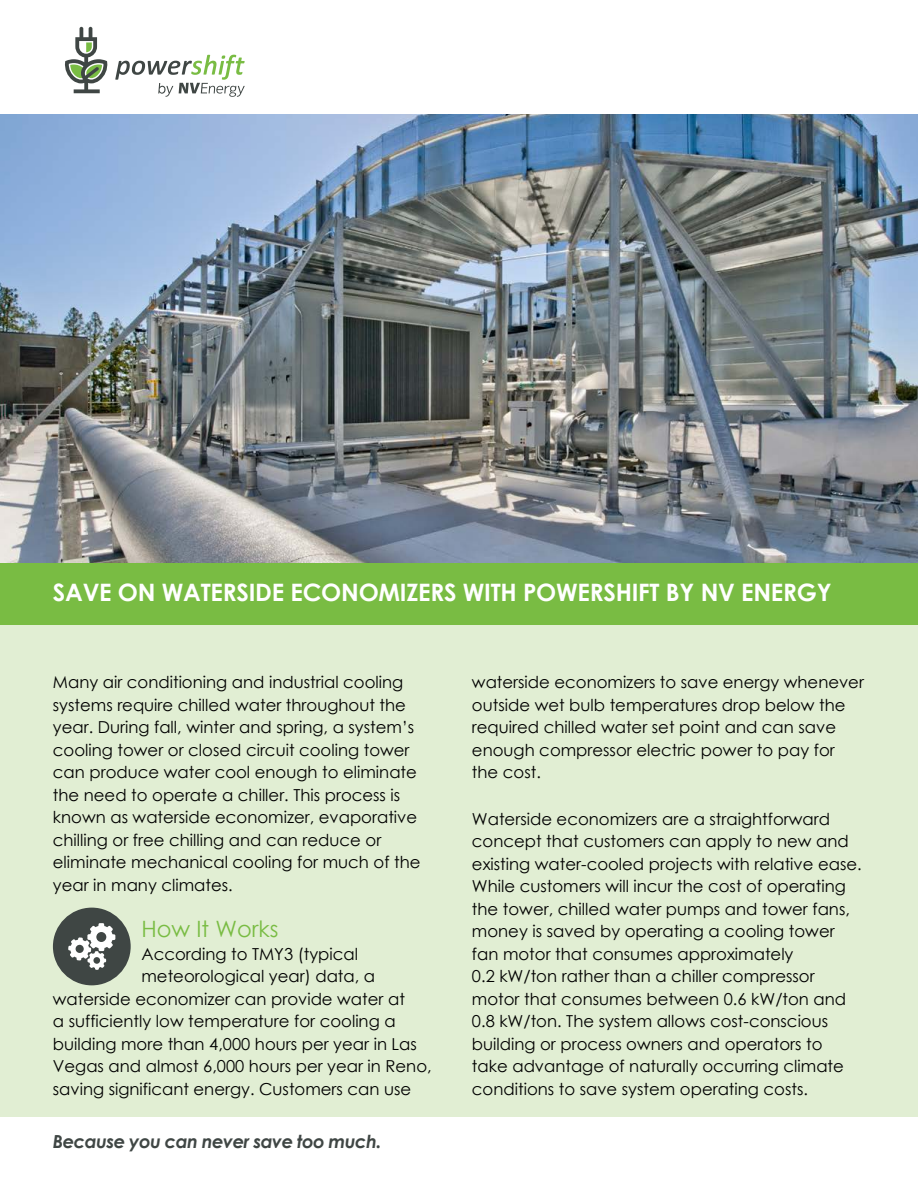
<style>
.page{position:relative;width:918px;height:1188px;background:#fff}
.page>*{position:absolute;margin:0;border:0;box-sizing:border-box;transform-origin:0 0}
.t1{font:700 24px "Century Gothic";letter-spacing:-.01em;color:#fff}
.t2{font:22.5px "Century Gothic";color:#79bc43}
.t3{font:italic 700 18px "Century Gothic";letter-spacing:-.03em;color:#3f4644}
.t4{font:16.5px/22.5px "Century Gothic";color:#000}
</style>
<div class="page">
<div style="left:0;top:563px;width:918px;height:554px;background:#e1eed3"></div>
<svg style="left:65px;top:27px;width:43px;height:66px"></svg>
<svg style="left:115px;top:55px;width:130px;height:42px"></svg>
<div style="left:0;top:563px;width:918px;height:62px;background:#79bc43"></div>
<img style="left:0;top:114px;width:918px;height:449px">
<div style="left:53px;top:908px;width:78px;height:77px;background:#3f4644;border-radius:50%"></div>
<svg style="left:68px;top:923px;width:47px;height:47px"></svg>
<h2 class="t1" style="left:53px;top:575px;width:780px">SAVE ON WATERSIDE ECONOMIZERS WITH POWERSHIFT BY NV ENERGY</h2>
<p class="t4" style="left:53px;top:671px;width:369px">Many air conditioning and industrial cooling systems require chilled water throughout the year. During fall, winter and spring, a system’s cooling tower or closed circuit cooling tower can produce water cool enough to eliminate the need to operate a chiller. This process is known as waterside economizer, evaporative chilling or free chilling and can reduce or eliminate mechanical cooling for much of the year in many climates.</p>
<h3 class="t2" style="left:141px;top:913px;width:139px">How It Works</h3>
<p class="t4" style="left:141px;top:942px;width:218px">According to TMY3 (typical</p>
<p class="t4" style="left:53px;top:965px;width:380px;text-indent:89px">meteorological year) data, a waterside economizer can provide water at<br>a sufficiently low temperature for cooling a building more than 4,000 hours per year in Las Vegas and almost 6,000 hours per year in Reno, saving significant energy. Customers can use</p>
<p class="t3" style="left:53px;top:1128px;width:330px">Because you can never save too much.</p>
<p class="t4" style="left:472px;top:671px;width:394px">waterside economizers to save energy whenever outside wet bulb temperatures drop below the required chilled water set point and can save enough compressor electric power to pay for the cost.</p>
<p class="t4" style="left:472px;top:807px;width:391px">Waterside economizers are a straightforward concept that customers can apply to new and existing water-cooled projects with relative ease.<br>While customers will incur the cost of operating the tower, chilled water pumps and tower fans, money is saved by operating a cooling tower fan motor that consumes approximately</p>
<p class="t4" style="left:472px;top:965px;width:376px">0.2 kW/ton rather than a chiller compressor motor that consumes between 0.6 kW/ton and</p>
<p class="t4" style="left:472px;top:1010px;width:374px">0.8 kW/ton. The system allows cost-conscious building or process owners and operators to take advantage of naturally occurring climate conditions to save system operating costs.</p>
</div>
